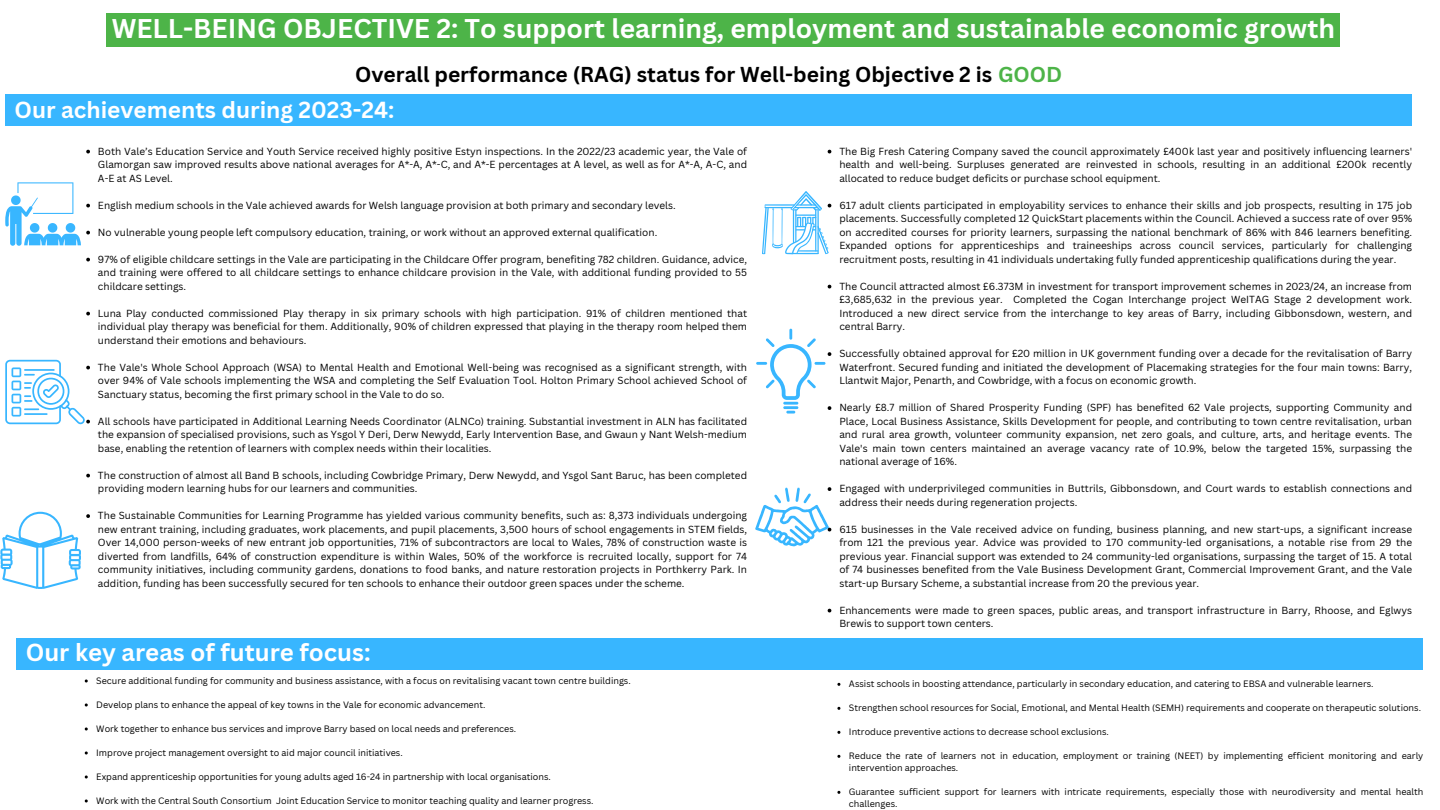
<style>
.page{position:relative;width:1440px;height:810px;background:#fff}
.page>*{position:absolute;margin:0;border:0;box-sizing:border-box;transform-origin:0 0}
.t1{font:700 26.4px "Canva Sans";color:#fff}
.t2{font:700 24px "Canva Sans";color:#fff}
.t3{font:700 22.6px "Canva Sans";color:#fff}
.t4{font:700 21px "Canva Sans";color:#000}
.t5{font:10px/13.5px "Canva Sans";color:#000;text-align:justify}
.t6{font:9px/12px "Canva Sans";color:#000}
.s1{color:#4db448}
</style>
<div class="page">
<div style="left:107px;top:13px;width:1233px;height:34px;background:#4db448"></div>
<div style="left:5px;top:95px;width:1407px;height:31px;background:#38b6ff"></div>
<div style="left:17px;top:638px;width:1406px;height:31px;background:#38b6ff"></div>
<hr style="left:783px;top:402px;width:15px;height:3px;background:#38b6ff">
<hr style="left:783px;top:406px;width:15px;height:3px;background:#38b6ff">
<svg style="left:786px;top:411px;width:9px;height:2px"></svg>
<svg style="left:86px;top:150px;width:4px;height:3px"></svg>
<svg style="left:5px;top:182px;width:85px;height:64px"></svg>
<svg style="left:86px;top:258px;width:4px;height:3px"></svg>
<svg style="left:86px;top:312px;width:4px;height:3px"></svg>
<svg style="left:5px;top:360px;width:85px;height:64px"></svg>
<svg style="left:86px;top:474px;width:4px;height:3px"></svg>
<svg style="left:0;top:512px;width:90px;height:77px"></svg>
<svg style="left:762px;top:191px;width:69px;height:63px"></svg>
<svg style="left:756px;top:329px;width:75px;height:71px"></svg>
<svg style="left:828px;top:406px;width:3px;height:4px"></svg>
<svg style="left:755px;top:487px;width:76px;height:59px"></svg>
<h1 class="t1" style="left:112px;top:9px;width:1225px">WELL-BEING OBJECTIVE 2: To support learning, employment and sustainable economic growth</h1>
<h2 class="t4" style="left:355px;top:60px;width:709px">Overall performance (RAG) status for Well-being Objective 2 is <span class="s1">GOOD</span></h2>
<h2 class="t3" style="left:14px;top:94px;width:381px">Our achievements during 2023-24:</h2>
<p class="t5" style="left:98px;top:144px;width:651px">Both Vale’s Education Service and Youth Service received highly positive Estyn inspections. In the 2022/23 academic year, the Vale of Glamorgan saw improved results above national averages for A*-A, A*-C, and A*-E percentages at A level, as well as for A*-A, A-C, and A-E at AS Level.</p>
<p class="t5" style="left:98px;top:198px;width:579px">English medium schools in the Vale achieved awards for Welsh language provision at both primary and secondary levels.</p>
<p class="t5" style="left:98px;top:225px;width:561px">No vulnerable young people left compulsory education, training, or work without an approved external qualification.</p>
<p class="t5" style="left:98px;top:252px;width:651px">97% of eligible childcare settings in the Vale are participating in the Childcare Offer program, benefiting 782 children. Guidance, advice, and training were offered to all childcare settings to enhance childcare provision in the Vale, with additional funding provided to 55 childcare settings.</p>
<p class="t5" style="left:98px;top:306px;width:651px">Luna Play conducted commissioned Play therapy in six primary schools with high participation. 91% of children mentioned that individual play therapy was beneficial for them. Additionally, 90% of children expressed that playing in the therapy room helped them understand their emotions and behaviours.</p>
<p class="t5" style="left:98px;top:360px;width:651px">The Vale's Whole School Approach (WSA) to Mental Health and Emotional Well-being was recognised as a significant strength, with over 94% of Vale schools implementing the WSA and completing the Self Evaluation Tool. Holton Primary School achieved School of Sanctuary status, becoming the first primary school in the Vale to do so.</p>
<p class="t5" style="left:98px;top:414px;width:651px">All schools have participated in Additional Learning Needs Coordinator (ALNCo) training. Substantial investment in ALN has facilitated the expansion of specialised provisions, such as Ysgol Y Deri, Derw Newydd, Early Intervention Base, and Gwaun y Nant Welsh-medium base, enabling the retention of learners with complex needs within their localities.</p>
<p class="t5" style="left:98px;top:468px;width:651px">The construction of almost all Band B schools, including Cowbridge Primary, Derw Newydd, and Ysgol Sant Baruc, has been completed providing modern learning hubs for our learners and communities.</p>
<p class="t5" style="left:98px;top:509px;width:651px">The Sustainable Communities for Learning Programme has yielded various community benefits, such as: 8,373 individuals undergoing new entrant training, including graduates, work placements, and pupil placements, 3,500 hours of school engagements in STEM fields, Over 14,000 person-weeks of new entrant job opportunities, 71% of subcontractors are local to Wales, 78% of construction waste is diverted from landfills, 64% of construction expenditure is within Wales, 50% of the workforce is recruited locally, support for 74 community initiatives, including community gardens, donations to food banks, and nature restoration projects in Porthkerry Park. In addition, funding has been successfully secured for ten schools to enhance their outdoor green spaces under the scheme.</p>
<p class="t2" style="left:26px;top:635px;width:346px">Our key areas of future focus:</p>
<p class="t6" style="left:96px;top:675px;width:536px">Secure additional funding for community and business assistance, with a focus on revitalising vacant town centre buildings.</p>
<p class="t6" style="left:96px;top:699px;width:391px">Develop plans to enhance the appeal of key towns in the Vale for economic advancement.</p>
<p class="t6" style="left:96px;top:723px;width:422px">Work together to enhance bus services and improve Barry based on local needs and preferences.</p>
<p class="t6" style="left:96px;top:747px;width:308px">Improve project management oversight to aid major council initiatives.</p>
<p class="t6" style="left:96px;top:771px;width:456px">Expand apprenticeship opportunities for young adults aged 16-24 in partnership with local organisations.</p>
<p class="t6" style="left:96px;top:795px;width:499px">Work with the Central South Consortium Joint Education Service to monitor teaching quality and learner progress.</p>
<p class="t5" style="left:839px;top:144px;width:574px">The Big Fresh Catering Company saved the council approximately £400k last year and positively influencing learners' health and well-being. Surpluses generated are reinvested in schools, resulting in an additional £200k recently allocated to reduce budget deficits or purchase school equipment.</p>
<p class="t5" style="left:839px;top:198px;width:574px">617 adult clients participated in employability services to enhance their skills and job prospects, resulting in 175 job placements. Successfully completed 12 QuickStart placements within the Council. Achieved a success rate of over 95% on accredited courses for priority learners, surpassing the national benchmark of 86% with 846 learners benefiting.<br>Expanded options for apprenticeships and traineeships across council services, particularly for challenging recruitment posts, resulting in 41 individuals undertaking fully funded apprenticeship qualifications during the year.</p>
<h1 class="t5" style="left:839px;top:279px;width:574px">The Council attracted almost £6.373M in investment for transport improvement schemes in 2023/24, an increase from £3,685,632 in the previous year. Completed the Cogan Interchange project WeITAG Stage 2 development work.<br>Introduced a new direct service from the interchange to key areas of Barry, including Gibbonsdown, western, and central Barry.</h1>
<p class="t5" style="left:839px;top:347px;width:574px">Successfully obtained approval for £20 million in UK government funding over a decade for the revitalisation of Barry Waterfront. Secured funding and initiated the development of Placemaking strategies for the four main towns: Barry, Llantwit Major, Penarth, and Cowbridge, with a focus on economic growth.</p>
<p class="t5" style="left:839px;top:401px;width:574px">Nearly £8.7 million of Shared Prosperity Funding (SPF) has benefited 62 Vale projects, supporting Community and Place, Local Business Assistance, Skills Development for people, and contributing to town centre revitalisation, urban and rural area growth, volunteer community expansion, net zero goals, and culture, arts, and heritage events. The Vale's main town centers maintained an average vacancy rate of 10.9%, below the targeted 15%, surpassing the national average of 16%.</p>
<p class="t5" style="left:839px;top:482px;width:574px">Engaged with underprivileged communities in Buttrils, Gibbonsdown, and Court wards to establish connections and address their needs during regeneration projects.</p>
<p class="t5" style="left:839px;top:522px;width:574px">615 businesses in the Vale received advice on funding, business planning, and new start-ups, a significant increase from 121 the previous year. Advice was provided to 170 community-led organisations, a notable rise from 29 the previous year. Financial support was extended to 24 community-led organisations, surpassing the target of 15. A total of 74 businesses benefited from the Vale Business Development Grant, Commercial Improvement Grant, and the Vale start-up Bursary Scheme, a substantial increase from 20 the previous year.</p>
<p class="t5" style="left:839px;top:603px;width:574px">Enhancements were made to green spaces, public areas, and transport infrastructure in Barry, Rhoose, and Eglwys<br>Brewis to support town centers.</p>
<p class="t6" style="left:849px;top:678px;width:526px">Assist schools in boosting attendance, particularly in secondary education, and catering to EBSA and vulnerable learners.</p>
<p class="t6" style="left:849px;top:702px;width:574px">Strengthen school resources for Social, Emotional, and Mental Health (SEMH) requirements and cooperate on therapeutic solutions.</p>
<p class="t6" style="left:849px;top:726px;width:261px">Introduce preventive actions to decrease school exclusions.</p>
<p class="t6" style="left:849px;top:750px;width:576px">Reduce the rate of learners not in education, employment or training (NEET) by implementing efficient monitoring and early intervention approaches.</p>
<p class="t6" style="left:849px;top:786px;width:576px">Guarantee sufficient support for learners with intricate requirements, especially those with neurodiversity and mental health challenges.</p>
</div>
